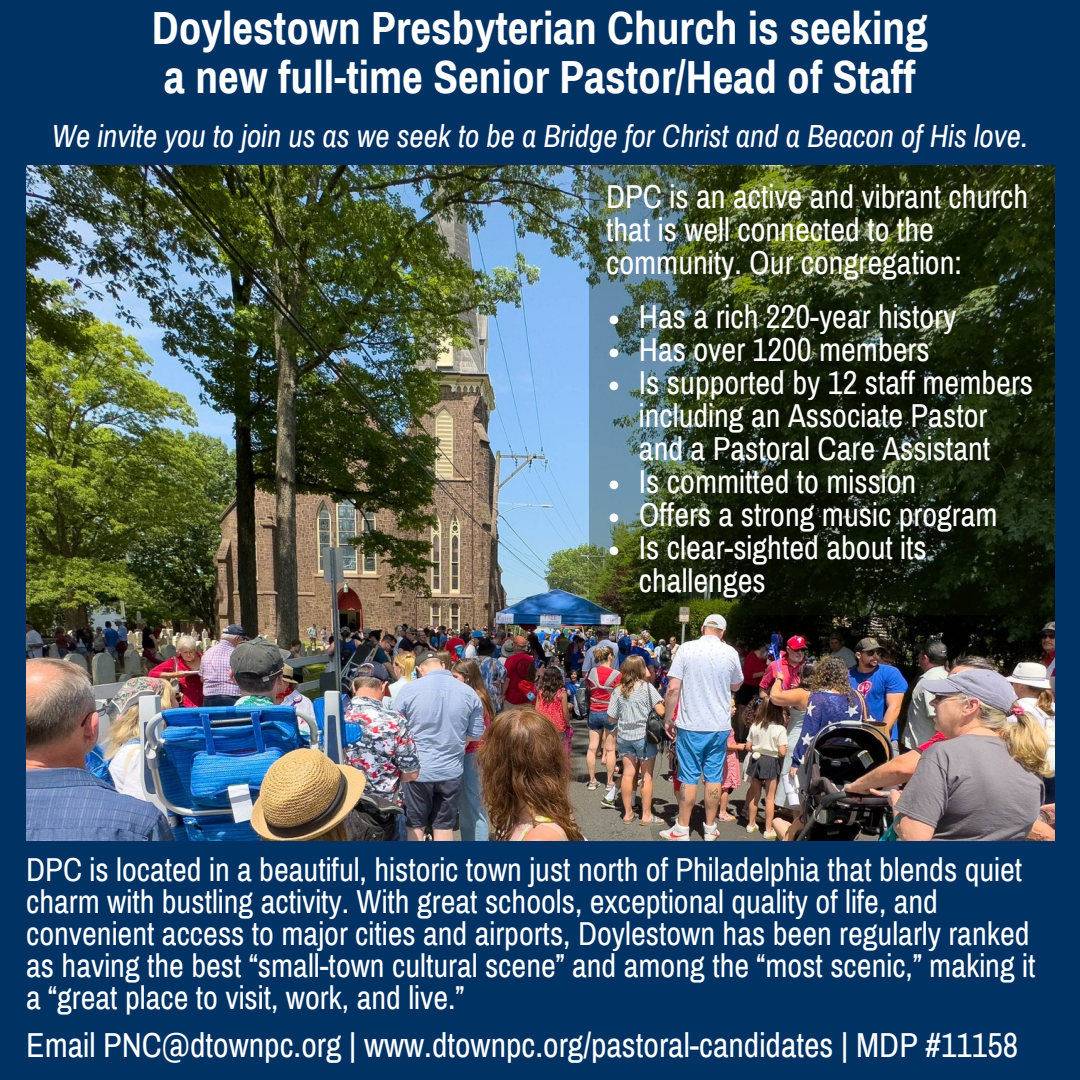
<style>
.page{position:relative;width:1080px;height:1080px;background:#003264}
.page>*{position:absolute;margin:0;border:0;box-sizing:border-box;transform-origin:0 0}
.t1{font:700 45.3px/48.3px "Archivo Narrow";color:#fff}
.t2{font:33.9px "Archivo Narrow";color:#fff}
.t3{font:32.4px/33px "Archivo Narrow";color:#fff}
.t4{font:italic 31.2px "Archivo Narrow";color:#fff}
</style>
<div class="page">
<img style="left:26px;top:166px;width:1028px;height:675px">
<img style="left:590px;top:166px;width:464px;height:449px">
<svg style="left:610px;top:316px;width:8px;height:8px"></svg>
<svg style="left:610px;top:349px;width:8px;height:8px"></svg>
<svg style="left:610px;top:382px;width:8px;height:8px"></svg>
<svg style="left:610px;top:481px;width:8px;height:8px"></svg>
<svg style="left:610px;top:514px;width:8px;height:8px"></svg>
<svg style="left:610px;top:547px;width:8px;height:8px"></svg>
<p class="t1" style="left:152px;top:5px;width:778px">Doylestown Presbyterian Church is seeking a new full-time Senior Pastor/Head of Staff</p>
<p class="t4" style="left:52px;top:120px;width:978px">We invite you to join us as we seek to be a Bridge for Christ and a Beacon of His love.</p>
<p class="t3" style="left:606px;top:181px;width:424px">DPC is an active and vibrant church that is well connected to the community. Our congregation:</p>
<p class="t3" style="left:639px;top:300px;width:319px">Has a rich 220-year history</p>
<p class="t3" style="left:639px;top:333px;width:292px">Has over 1200 members</p>
<p class="t3" style="left:639px;top:366px;width:396px">Is supported by 12 staff members including an Associate Pastor and a Pastoral Care Assistant</p>
<p class="t3" style="left:639px;top:465px;width:279px">Is committed to mission</p>
<p class="t3" style="left:639px;top:498px;width:360px">Offers a strong music program</p>
<p class="t3" style="left:639px;top:531px;width:289px">Is clear-sighted about its challenges</p>
<p class="t3" style="left:26px;top:854px;width:1011px;line-height:32.1px">DPC is located in a beautiful, historic town just north of Philadelphia that blends quiet charm with bustling activity. With great schools, exceptional quality of life, and convenient access to major cities and airports, Doylestown has been regularly ranked as having the best “small-town cultural scene” and among the “most scenic,” making it a “great place to visit, work, and live.”</p>
<p class="t2" style="left:26px;top:1027px;width:994px">Email PNC@dtownpc.org | www.dtownpc.org/pastoral-candidates | MDP #11158</p>
</div>
